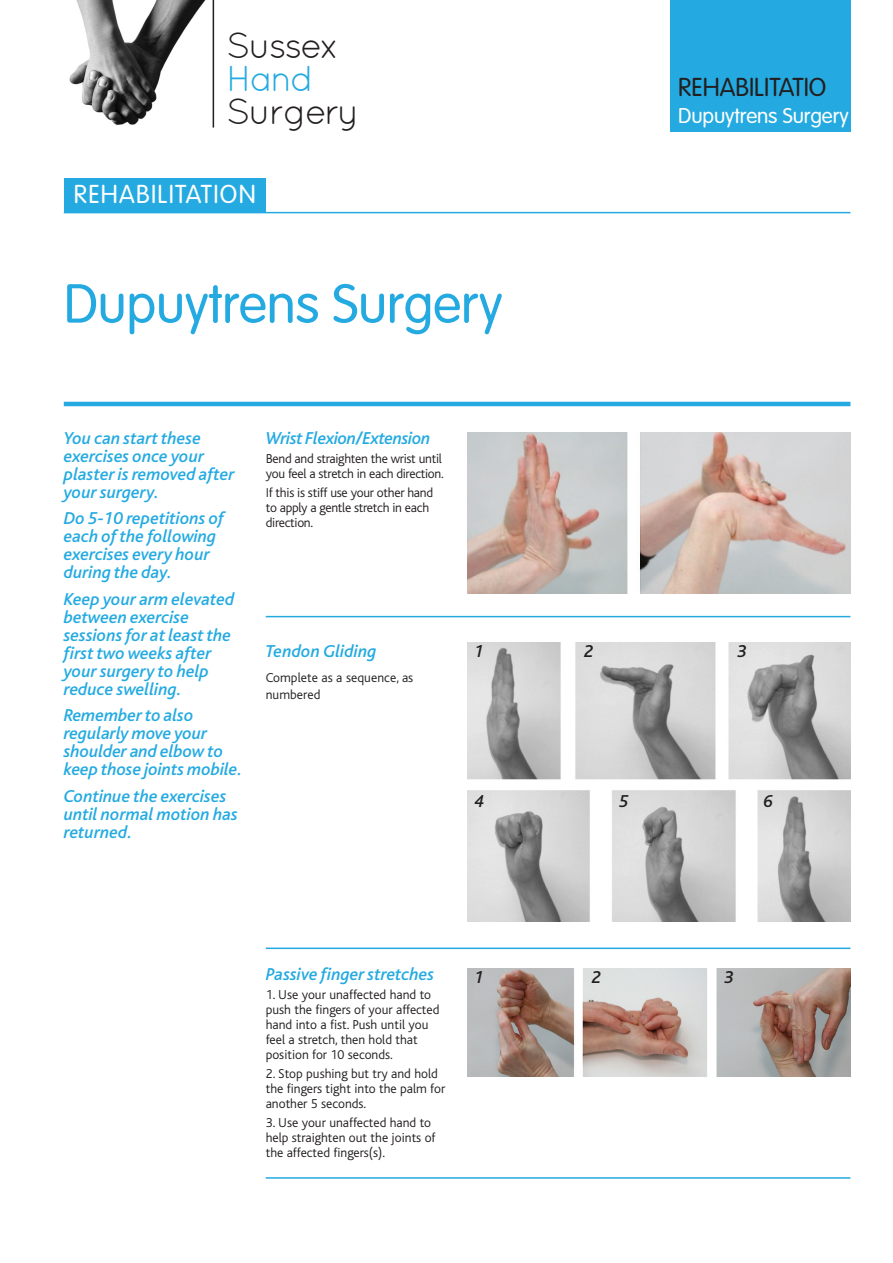
<style>
.page{position:relative;width:893px;height:1263px;background:#fff}
.page>*{position:absolute;margin:0;border:0;box-sizing:border-box;transform-origin:0 0}
.t1{font:300 54px "VAG Rounded";letter-spacing:-.005em;color:#24aae1}
.t2{font:36px "Quicksand";letter-spacing:-.05em;color:#231f20}
.t3{font:36px "Quicksand";color:#24aae1}
.t4{font:300 25.5px "VAG Rounded";letter-spacing:.05em;color:#fff}
.t5{font:300 25.5px "VAG Rounded";color:#231f20}
.t6{font:300 21px "VAG Rounded";letter-spacing:-.005em;color:#fff}
.t7{font:italic 500 18px/18px "Bliss";color:#24aae1}
.t8{font:italic 500 18px "Bliss";letter-spacing:-.02em;color:#24aae1}
.t9{font:italic 500 18px "Bliss";color:#231f20}
.t10{font:300 13.5px/15px "Bliss";color:#231f20}
.t11{font:300 13.5px/15px "Bliss";letter-spacing:-.02em;color:#231f20}
</style>
<div class="page">
<img style="left:70px;top:0;width:143px;height:125px">
<hr style="left:213px;top:0;width:1px;height:128px;background:#231f20">
<hr style="left:64px;top:402px;width:786px;height:4px;background:#24aae1">
<hr style="left:64px;top:212px;width:786px;height:1px;background:#24aae1">
<hr style="left:266px;top:616px;width:584px;height:1px;background:#24aae1">
<hr style="left:266px;top:947px;width:584px;height:2px;background:#24aae1">
<div style="left:670px;top:0;width:180px;height:132px;background:#24aae1"></div>
<div style="left:64px;top:179px;width:202px;height:34px;background:#24aae1"></div>
<img style="left:468px;top:432px;width:382px;height:162px">
<hr style="left:266px;top:1177px;width:584px;height:2px;background:#24aae1">
<img style="left:468px;top:968px;width:382px;height:108px">
<img style="left:468px;top:642px;width:382px;height:279px">
<h2 class="t2" style="left:227px;top:33px;width:115px">Sussex</h2>
<h2 class="t3" style="left:227px;top:66px;width:89px">Hand</h2>
<h2 class="t2" style="left:227px;top:99px;width:134px">Surgery</h2>
<h3 class="t4" style="left:74px;top:183px;width:183px">REHABILITATION</h3>
<h1 class="t1" style="left:64px;top:281px;width:440px">Dupuytrens Surgery</h1>
<h3 class="t5" style="left:678px;top:77px;width:150px">REHABILITATIO</h3>
<p class="t6" style="left:678px;top:107px;width:172px">Dupuytrens Surgery</p>
<p class="t7" style="left:64px;top:431px;width:172px">You can start these exercises once your plaster is removed after your surgery.</p>
<p class="t7" style="left:64px;top:512px;width:162px">Do 5-10 repetitions of each of the following exercises every hour during the day.</p>
<p class="t7" style="left:64px;top:592px;width:172px">Keep your arm elevated between exercise sessions for at least the first two weeks after your surgery to help reduce swelling.</p>
<p class="t7" style="left:64px;top:709px;width:180px">Remember to also regularly move your shoulder and elbow to keep those joints mobile.</p>
<p class="t7" style="left:64px;top:789px;width:176px">Continue the exercises until normal motion has returned.</p>
<p class="t8" style="left:266px;top:432px;width:166px">Wrist Flexion/Extension</p>
<p class="t11" style="left:266px;top:452px;width:180px">Bend and straighten the wrist until you feel a stretch in each direction.</p>
<p class="t11" style="left:266px;top:487px;width:169px">If this is stiff use your other hand to apply a gentle stretch in each direction.</p>
<p class="t7" style="left:266px;top:644px;width:112px">Tendon Gliding</p>
<p class="t10" style="left:266px;top:671px;width:149px;line-height:16.5px">Complete as a sequence, as numbered</p>
<p class="t9" style="left:474px;top:645px;width:11px">1</p>
<p class="t9" style="left:584px;top:645px;width:11px">2</p>
<p class="t9" style="left:737px;top:645px;width:11px">3</p>
<p class="t9" style="left:474px;top:795px;width:11px">4</p>
<p class="t9" style="left:619px;top:795px;width:11px">5</p>
<p class="t9" style="left:764px;top:795px;width:11px">6</p>
<p class="t7" style="left:266px;top:967px;width:170px">Passive finger stretches</p>
<p class="t10" style="left:266px;top:988px;width:175px">1. Use your unaffected hand to push the fingers of your affected hand into a fist. Push until you feel a stretch, then hold that position for 10 seconds.</p>
<p class="t10" style="left:266px;top:1067px;width:181px">2. Stop pushing but try and hold the fingers tight into the palm for another 5 seconds.</p>
<p class="t10" style="left:266px;top:1117px;width:171px">3. Use your unaffected hand to help straighten out the joints of the affected fingers(s).</p>
<p class="t9" style="left:474px;top:971px;width:11px">1</p>
<p class="t9" style="left:591px;top:971px;width:11px">2</p>
<p class="t9" style="left:724px;top:971px;width:11px">3</p>
</div>
